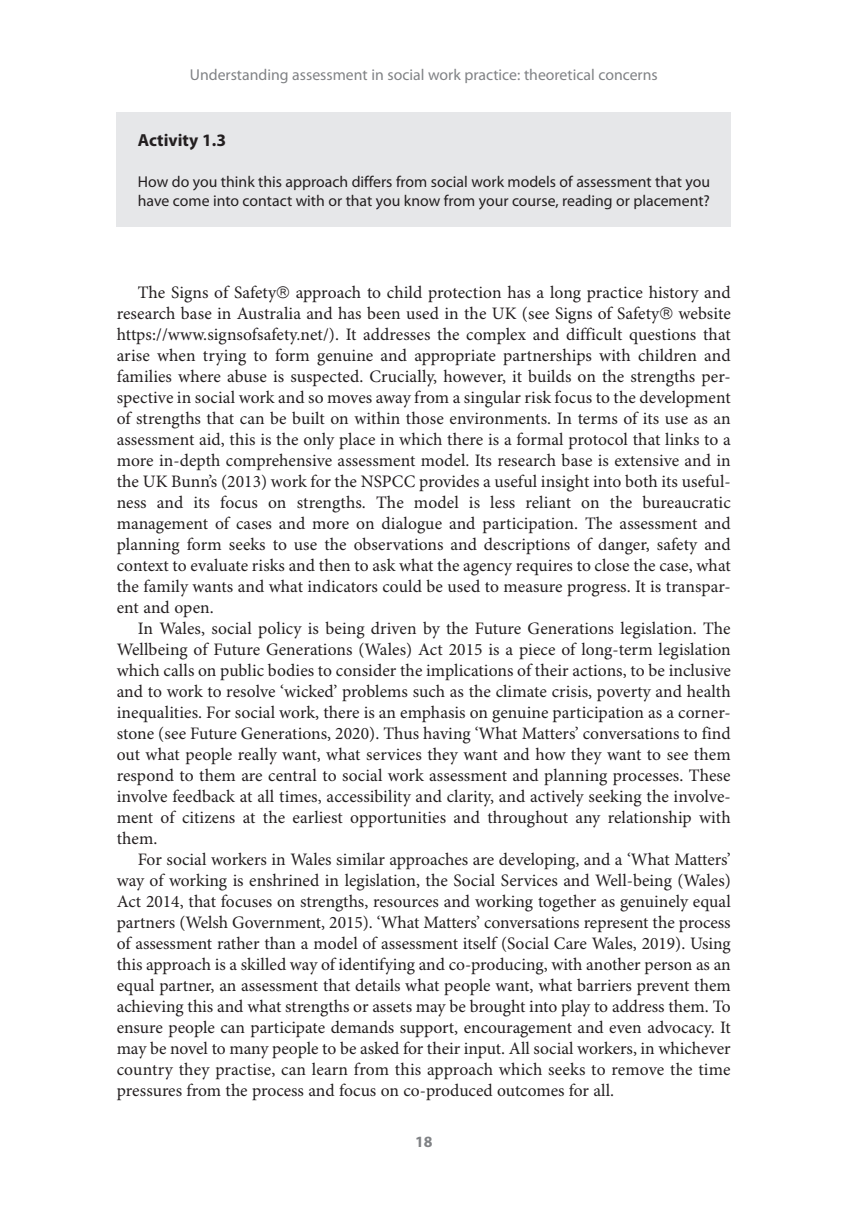
<style>
.page{position:relative;width:844px;height:1216px;background:#fff}
.page>*{position:absolute;margin:0;border:0;box-sizing:border-box;transform-origin:0 0}
.TEXT_IND{font:17.5px/21px "Minion Pro";color:#231f20;text-align:justify}
.BX4_TI{font:700 17.5px "Myriad Pro";color:#231f20}
.BX4_TEXT{font:15.75px/19.2px "Myriad Pro";color:#231f20}
.t1{font:15.75px "Myriad Pro";color:#808285}
.t2{font:700 15.75px "Myriad Pro";color:#808285}
</style>
<div class="page">
<div style="left:117px;top:112px;width:614px;height:115px;background:#e6e7e9"></div>
<p class="t1" style="left:190px;top:66px;width:469px">Understanding assessment in social work practice: theoretical concerns</p>
<p class="BX4_TI" style="left:138px;top:131px;width:90px">Activity 1.3</p>
<p class="BX4_TEXT" style="left:138px;top:172px;width:573px">How do you think this approach differs from social work models of assessment that you have come into contact with or that you know from your course, reading or placement?</p>
<p class="TEXT_IND" style="left:117px;top:282px;width:615px;text-indent:21px">The Signs of Safety➔ approach to child protection has a long practice history and research base in Australia and has been used in the UK (see Signs of Safety➔ website https://www.signsofsafety.net/). It addresses the complex and difficult questions that arise when trying to form genuine and appropriate partnerships with children and families where abuse is suspected. Crucially, however, it builds on the strengths per&shy;spective in social work and so moves away from a singular risk focus to the development of strengths that can be built on within those environments. In terms of its use as an assessment aid, this is the only place in which there is a formal protocol that links to a more in-depth comprehensive assessment model. Its research base is extensive and in the UK Bunn’s (2013) work for the NSPCC provides a useful insight into both its useful&shy;ness and its focus on strengths. The model is less reliant on the bureaucratic management of cases and more on dialogue and participation. The assessment and planning form seeks to use the observations and descriptions of danger, safety and context to evaluate risks and then to ask what the agency requires to close the case, what the family wants and what indicators could be used to measure progress. It is transpar&shy;ent and open.</p>
<p class="TEXT_IND" style="left:117px;top:618px;width:615px;text-indent:21px">In Wales, social policy is being driven by the Future Generations legislation. The Wellbeing of Future Generations (Wales) Act 2015 is a piece of long-term legislation which calls on public bodies to consider the implications of their actions, to be inclusive and to work to resolve ‘wicked’ problems such as the climate crisis, poverty and health inequalities. For social work, there is an emphasis on genuine participation as a corner&shy;stone (see Future Generations, 2020). Thus having ‘What Matters’ conversations to find out what people really want, what services they want and how they want to see them respond to them are central to social work assessment and planning processes. These involve feedback at all times, accessibility and clarity, and actively seeking the involve&shy;ment of citizens at the earliest opportunities and throughout any relationship with them.</p>
<p class="TEXT_IND" style="left:117px;top:849px;width:615px;text-indent:21px">For social workers in Wales similar approaches are developing, and a ‘What Matters’ way of working is enshrined in legislation, the Social Services and Well-being (Wales)<br>Act 2014, that focuses on strengths, resources and working together as genuinely equal partners (Welsh Government, 2015). ‘What Matters’ conversations represent the process of assessment rather than a model of assessment itself (Social Care Wales, 2019). Using this approach is a skilled way of identifying and co-producing, with another person as an equal partner, an assessment that details what people want, what barriers prevent them achieving this and what strengths or assets may be brought into play to address them. To ensure people can participate demands support, encouragement and even advocacy. It may be novel to many people to be asked for their input. All social workers, in whichever country they practise, can learn from this approach which seeks to remove the time pressures from the process and focus on co-produced outcomes for all.</p>
<p class="t2" style="left:415px;top:1132px;width:19px">18</p>
</div>
